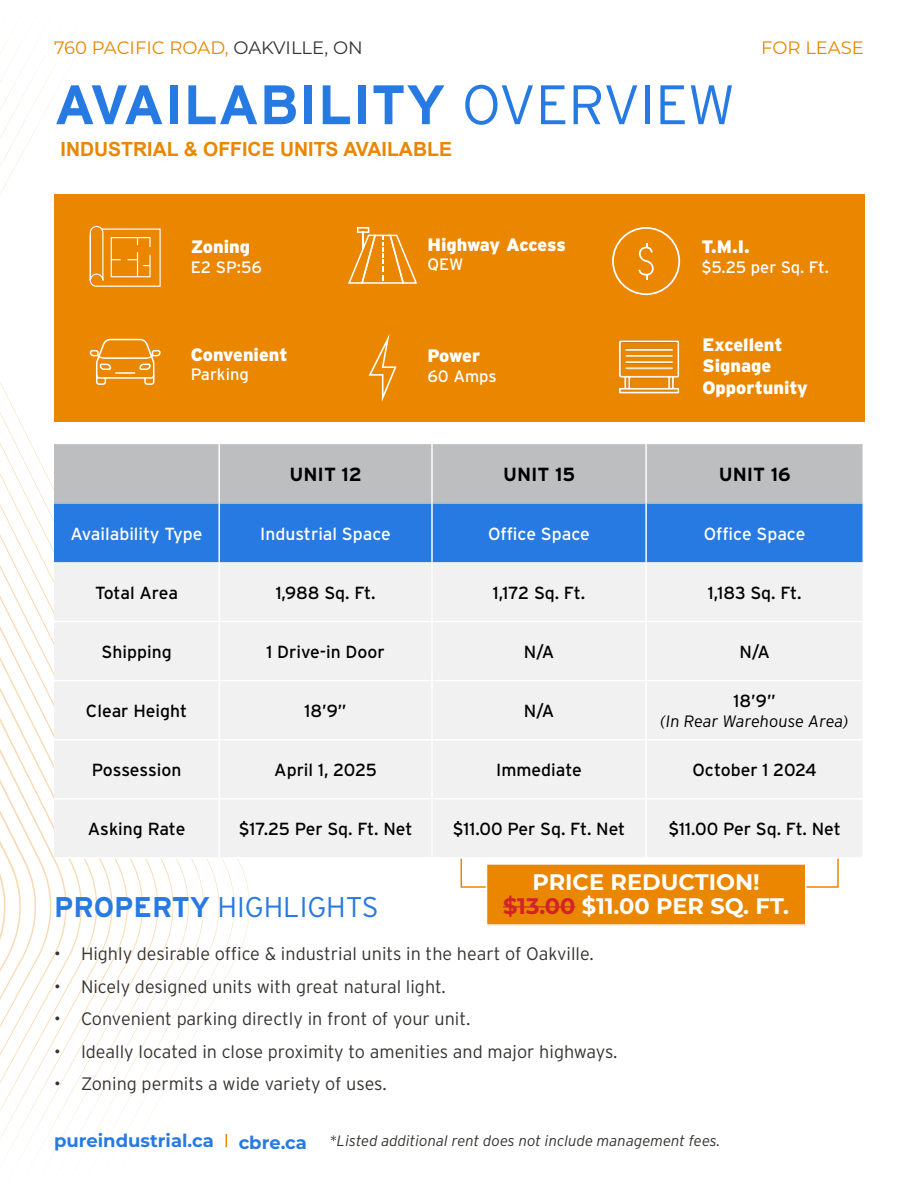
<style>
.page{position:relative;width:918px;height:1188px;background:#fff}
.page>*{position:absolute;margin:0;border:0;box-sizing:border-box;transform-origin:0 0}
.t1{font:700 55.5px "Interstate";color:#267ae1}
.t2{font:300 28.5px "Interstate";color:#267ae1}
.t3{font:700 22.5px/24px "Montserrat";color:#fff;text-align:center}
.t4{font:700 19.5px "Arial";color:#ea8600}
.t5{font:700 19.05px "Interstate";color:#000}
.t6{font:300 18px "Interstate";color:#363432}
.t7{font:900 18px/21.6px "Interstate";color:#fff}
.t8{font:18px "Montserrat";color:#ea8600}
.t9{font:700 18px "Montserrat";color:#267ae1}
.t10{font:17.55px "Interstate";color:#000}
.t11{font:17.55px "Interstate";color:#fff}
.t12{font:16.5px "Interstate";color:#fff}
.t13{font:italic 300 16.5px "Interstate";color:#000}
.t14{font:italic 300 15px "Interstate";color:#363432}
.s1{color:#363432}
.s2{font-weight:300}
.s3{color:#d2232a}
.s4{font-weight:700}
</style>
<div class="page">
<svg style="left:67px;top:63px;width:15px;height:1093px"></svg>
<svg style="left:52px;top:53px;width:15px;height:1103px"></svg>
<svg style="left:36px;top:41px;width:16px;height:1118px"></svg>
<svg style="left:0;top:34px;width:36px;height:1133px"></svg>
<svg style="left:226px;top:1134px;width:1px;height:13px"></svg>
<div style="left:55px;top:194px;width:810px;height:228px;background:#ea8600"></div>
<svg style="left:612px;top:227px;width:68px;height:68px"></svg>
<svg style="left:369px;top:334px;width:28px;height:68px"></svg>
<svg style="left:89px;top:225px;width:72px;height:62px"></svg>
<svg style="left:89px;top:338px;width:72px;height:47px"></svg>
<div style="left:54px;top:444px;width:809px;height:59px;background:#bcbec0"></div>
<div style="left:54px;top:504px;width:809px;height:58px;background:#267ae1"></div>
<div style="left:54px;top:562px;width:809px;height:295px;background:#f1f1f2"></div>
<hr style="left:54px;top:621px;width:165px;height:1px;background:#fff">
<hr style="left:219px;top:621px;width:213px;height:1px;background:#fff">
<hr style="left:432px;top:621px;width:214px;height:1px;background:#fff">
<hr style="left:646px;top:621px;width:218px;height:1px;background:#fff">
<hr style="left:54px;top:680px;width:165px;height:1px;background:#fff">
<hr style="left:219px;top:680px;width:213px;height:1px;background:#fff">
<hr style="left:432px;top:680px;width:214px;height:1px;background:#fff">
<hr style="left:646px;top:680px;width:218px;height:1px;background:#fff">
<hr style="left:54px;top:503px;width:165px;height:1px;background:#afbbb8">
<hr style="left:220px;top:503px;width:211px;height:1px;background:#afbbb8">
<hr style="left:433px;top:503px;width:212px;height:1px;background:#afbbb8">
<hr style="left:647px;top:503px;width:216px;height:1px;background:#afbbb8">
<hr style="left:54px;top:739px;width:165px;height:1px;background:#fff">
<hr style="left:219px;top:739px;width:213px;height:1px;background:#fff">
<hr style="left:432px;top:739px;width:214px;height:1px;background:#fff">
<hr style="left:646px;top:739px;width:218px;height:1px;background:#fff">
<hr style="left:54px;top:798px;width:165px;height:2px;background:#fff">
<hr style="left:219px;top:798px;width:213px;height:2px;background:#fff">
<hr style="left:432px;top:798px;width:214px;height:2px;background:#fff">
<hr style="left:646px;top:798px;width:218px;height:2px;background:#fff">
<hr style="left:54px;top:857px;width:165px;height:2px;background:#fff">
<hr style="left:219px;top:562px;width:1px;height:59px;background:#fff">
<hr style="left:431px;top:562px;width:2px;height:59px;background:#fff">
<hr style="left:645px;top:562px;width:2px;height:59px;background:#fff">
<hr style="left:219px;top:622px;width:1px;height:58px;background:#fff">
<hr style="left:431px;top:622px;width:2px;height:58px;background:#fff">
<hr style="left:645px;top:622px;width:2px;height:58px;background:#fff">
<hr style="left:219px;top:681px;width:1px;height:58px;background:#fff">
<hr style="left:431px;top:681px;width:2px;height:58px;background:#fff">
<hr style="left:645px;top:681px;width:2px;height:58px;background:#fff">
<hr style="left:219px;top:740px;width:1px;height:58px;background:#fff">
<hr style="left:431px;top:740px;width:2px;height:58px;background:#fff">
<hr style="left:645px;top:740px;width:2px;height:58px;background:#fff">
<hr style="left:219px;top:800px;width:1px;height:57px;background:#fff">
<hr style="left:431px;top:800px;width:2px;height:57px;background:#fff">
<hr style="left:645px;top:800px;width:2px;height:57px;background:#fff">
<hr style="left:219px;top:503px;width:1px;height:59px;background:#fff">
<hr style="left:431px;top:503px;width:2px;height:59px;background:#fff">
<hr style="left:645px;top:503px;width:2px;height:59px;background:#fff">
<hr style="left:219px;top:444px;width:1px;height:59px;background:#fff">
<hr style="left:431px;top:444px;width:2px;height:59px;background:#fff">
<hr style="left:645px;top:444px;width:2px;height:59px;background:#fff">
<svg style="left:348px;top:227px;width:69px;height:57px"></svg>
<img style="left:618px;top:340px;width:62px;height:54px">
<div style="left:486px;top:864px;width:320px;height:61px;background:#ea8600"></div>
<hr style="left:503px;top:906px;width:73px;height:1px;background:#d2232a">
<div style="left:486px;top:863px;width:320px;height:63px;border:2px solid #fff"></div>
<p class="t8" style="left:54px;top:35px;width:310px">760 PACIFIC ROAD, <span class="s1">OAKVILLE, ON</span></p>
<p class="t8" style="left:761px;top:35px;width:104px">FOR LEASE</p>
<h1 class="t1" style="left:54px;top:74px;width:683px">AVAILABILITY <span class="s2">OVERVIEW</span></h1>
<p class="t4" style="left:61px;top:136px;width:393px">INDUSTRIAL &amp; OFFICE UNITS AVAILABLE</p>
<p class="t7" style="left:191px;top:236px;width:61px">Zoning</p>
<p class="t12" style="left:191px;top:258px;width:73px">E2 SP:56</p>
<p class="t7" style="left:191px;top:343px;width:98px">Convenient</p>
<p class="t12" style="left:191px;top:365px;width:60px">Parking</p>
<p class="t7" style="left:427px;top:233px;width:140px">Highway Access</p>
<p class="t12" style="left:427px;top:255px;width:37px">QEW</p>
<p class="t7" style="left:427px;top:344px;width:54px">Power</p>
<p class="t12" style="left:427px;top:367px;width:71px">60 Amps</p>
<p class="t7" style="left:701px;top:236px;width:50px">T.M.I.</p>
<p class="t12" style="left:701px;top:258px;width:129px">$5.25 per Sq. Ft.</p>
<p class="t7" style="left:702px;top:334px;width:107px">Excellent<br>Signage<br>Opportunity</p>
<p class="t5" style="left:289px;top:464px;width:74px">UNIT 12</p>
<p class="t5" style="left:503px;top:464px;width:74px">UNIT 15</p>
<p class="t5" style="left:719px;top:464px;width:73px">UNIT 16</p>
<p class="t11" style="left:71px;top:524px;width:134px">Availability Type</p>
<p class="t11" style="left:260px;top:524px;width:132px">Industrial Space</p>
<p class="t11" style="left:488px;top:524px;width:103px">Office Space</p>
<p class="t11" style="left:704px;top:524px;width:103px">Office Space</p>
<p class="t10" style="left:95px;top:583px;width:84px">Total Area</p>
<p class="t10" style="left:276px;top:583px;width:101px">1,988 Sq. Ft.</p>
<p class="t10" style="left:493px;top:583px;width:94px">1,172 Sq. Ft.</p>
<p class="t10" style="left:708px;top:583px;width:95px">1,183 Sq. Ft.</p>
<p class="t10" style="left:102px;top:642px;width:72px">Shipping</p>
<p class="t10" style="left:266px;top:642px;width:120px">1 Drive-in Door</p>
<p class="t10" style="left:524px;top:642px;width:32px">N/A</p>
<p class="t10" style="left:739px;top:642px;width:32px">N/A</p>
<p class="t10" style="left:86px;top:701px;width:103px">Clear Height</p>
<p class="t10" style="left:304px;top:701px;width:44px">18’9”</p>
<p class="t10" style="left:524px;top:701px;width:32px">N/A</p>
<p class="t10" style="left:734px;top:691px;width:44px">18’9”</p>
<p class="t13" style="left:660px;top:712px;width:190px">(In Rear Warehouse Area)</p>
<p class="t10" style="left:92px;top:760px;width:91px">Possession</p>
<p class="t10" style="left:274px;top:760px;width:104px">April 1, 2025</p>
<p class="t10" style="left:496px;top:760px;width:87px">Immediate</p>
<p class="t10" style="left:693px;top:760px;width:126px">October 1 2024</p>
<p class="t10" style="left:88px;top:819px;width:99px">Asking Rate</p>
<p class="t10" style="left:239px;top:819px;width:175px">$17.25 Per Sq. Ft. Net</p>
<p class="t10" style="left:453px;top:819px;width:174px">$11.00 Per Sq. Ft. Net</p>
<p class="t10" style="left:668px;top:819px;width:174px">$11.00 Per Sq. Ft. Net</p>
<p class="t3" style="left:503px;top:869px;width:288px">PRICE REDUCTION! <span class="s3">$13.00</span> $11.00 PER SQ. FT.</p>
<h2 class="t2" style="left:54px;top:891px;width:326px"><span class="s4">PROPERTY</span> HIGHLIGHTS</h2>
<p class="t6" style="left:54px;top:944px;width:541px">• Highly desirable office &amp; industrial units in the heart of Oakville.</p>
<p class="t6" style="left:54px;top:976px;width:393px">• Nicely designed units with great natural light.</p>
<p class="t6" style="left:54px;top:1009px;width:418px">• Convenient parking directly in front of your unit.</p>
<p class="t6" style="left:54px;top:1041px;width:565px">• Ideally located in close proximity to amenities and major highways.</p>
<p class="t6" style="left:54px;top:1073px;width:334px">• Zoning permits a wide variety of uses.</p>
<p class="t9" style="left:54px;top:1128px;width:161px">pureindustrial.ca</p>
<p class="t9" style="left:239px;top:1129px;width:70px">cbre.ca</p>
<p class="t14" style="left:329px;top:1132px;width:392px">*Listed additional rent does not include management fees.</p>
</div>
